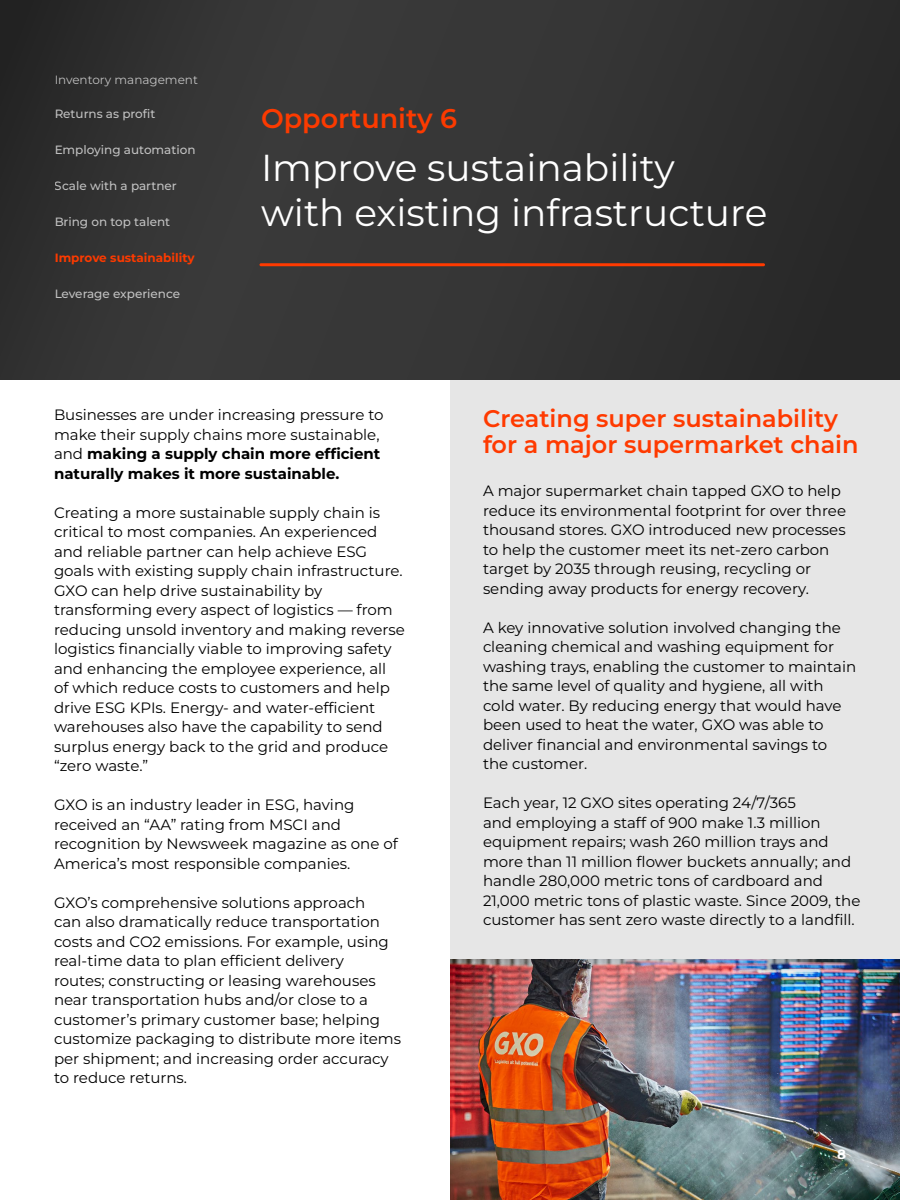
<style>
.page{position:relative;width:900px;height:1200px;background:#fff}
.page>*{position:absolute;margin:0;border:0;box-sizing:border-box;transform-origin:0 0}
.t1{font:37.5px/45px "Montserrat";color:#fff}
.t2{font:600 27px "Montserrat";color:#fc3a00}
.t3{font:600 24px/25.5px "Montserrat";color:#ff3a00}
.t4{font:15px/19.5px "Montserrat";color:#000}
.t5{font:700 13.5px "Montserrat";color:#fff}
.t6{font:500 12px "Montserrat";color:#fff}
.t7{font:700 12px "Montserrat";color:#fc3a00}
.t8{font:12px "Montserrat";color:#fff}
.s1{font-weight:700}
</style>
<div class="page">
<img style="left:450px;top:958px;width:450px;height:242px">
<div style="left:0;top:0;width:900px;height:380px;background:linear-gradient(to right,#363636,#2e2e2e)"></div>
<hr style="left:260px;top:263px;width:505px;height:3px;background:#ff3a00;border-radius:2px">
<div style="left:450px;top:380px;width:450px;height:578px;background:#e6e6e6"></div>
<p class="t8" style="left:54px;top:71px;width:145px">Inventory management</p>
<p class="t6" style="left:55px;top:105px;width:102px">Returns as profit</p>
<p class="t6" style="left:55px;top:142px;width:143px">Employing automation</p>
<p class="t6" style="left:55px;top:178px;width:124px">Scale with a partner</p>
<p class="t6" style="left:55px;top:214px;width:117px">Bring on top talent</p>
<p class="t7" style="left:55px;top:249px;width:141px">Improve sustainability</p>
<p class="t6" style="left:55px;top:285px;width:127px">Leverage experience</p>
<h2 class="t2" style="left:261px;top:99px;width:198px">Opportunity 6</h2>
<h1 class="t1" style="left:261px;top:144px;width:508px">Improve sustainability with existing infrastructure</h1>
<p class="t4" style="left:54px;top:404px;width:331px">Businesses are under increasing pressure to make their supply chains more sustainable, and <span class="s1">making a supply chain more efficient naturally makes it more sustainable.</span></p>
<p class="t4" style="left:54px;top:502px;width:352px">Creating a more sustainable supply chain is critical to most companies. An experienced and reliable partner can help achieve ESG goals with existing supply chain infrastructure.<br>GXO can help drive sustainability by transforming every aspect of logistics — from reducing unsold inventory and making reverse logistics financially viable to improving safety and enhancing the employee experience, all<br>of which reduce costs to customers and help drive ESG KPIs. Energy- and water-efficient warehouses also have the capability to send surplus energy back to the grid and produce “zero waste.”</p>
<p class="t4" style="left:54px;top:794px;width:345px">GXO is an industry leader in ESG, having received an “AA” rating from MSCI and recognition by Newsweek magazine as one of America’s most responsible companies.</p>
<p class="t4" style="left:54px;top:892px;width:349px">GXO’s comprehensive solutions approach<br>can also dramatically reduce transportation costs and CO2 emissions. For example, using real-time data to plan efficient delivery<br>routes; constructing or leasing warehouses near transportation hubs and/or close to a customer’s primary customer base; helping customize packaging to distribute more items per shipment; and increasing order accuracy to reduce returns.</p>
<h3 class="t3" style="left:483px;top:405px;width:377px">Creating super sustainability for a major supermarket chain</h3>
<p class="t4" style="left:483px;top:481px;width:365px">A major supermarket chain tapped GXO to help reduce its environmental footprint for over three thousand stores. GXO introduced new processes to help the customer meet its net-zero carbon target by 2035 through reusing, recycling or sending away products for energy recovery.</p>
<p class="t4" style="left:483px;top:617px;width:375px">A key innovative solution involved changing the cleaning chemical and washing equipment for washing trays, enabling the customer to maintain the same level of quality and hygiene, all with cold water. By reducing energy that would have been used to heat the water, GXO was able to deliver financial and environmental savings to the customer.</p>
<p class="t4" style="left:483px;top:793px;width:379px">Each year, 12 GXO sites operating 24/7/365<br>and employing a staff of 900 make 1.3 million equipment repairs; wash 260 million trays and more than 11 million flower buckets annually; and handle 280,000 metric tons of cardboard and 21,000 metric tons of plastic waste. Since 2009, the customer has sent zero waste directly to a landfill.</p>
<p class="t5" style="left:837px;top:1145px;width:10px">8</p>
</div>
